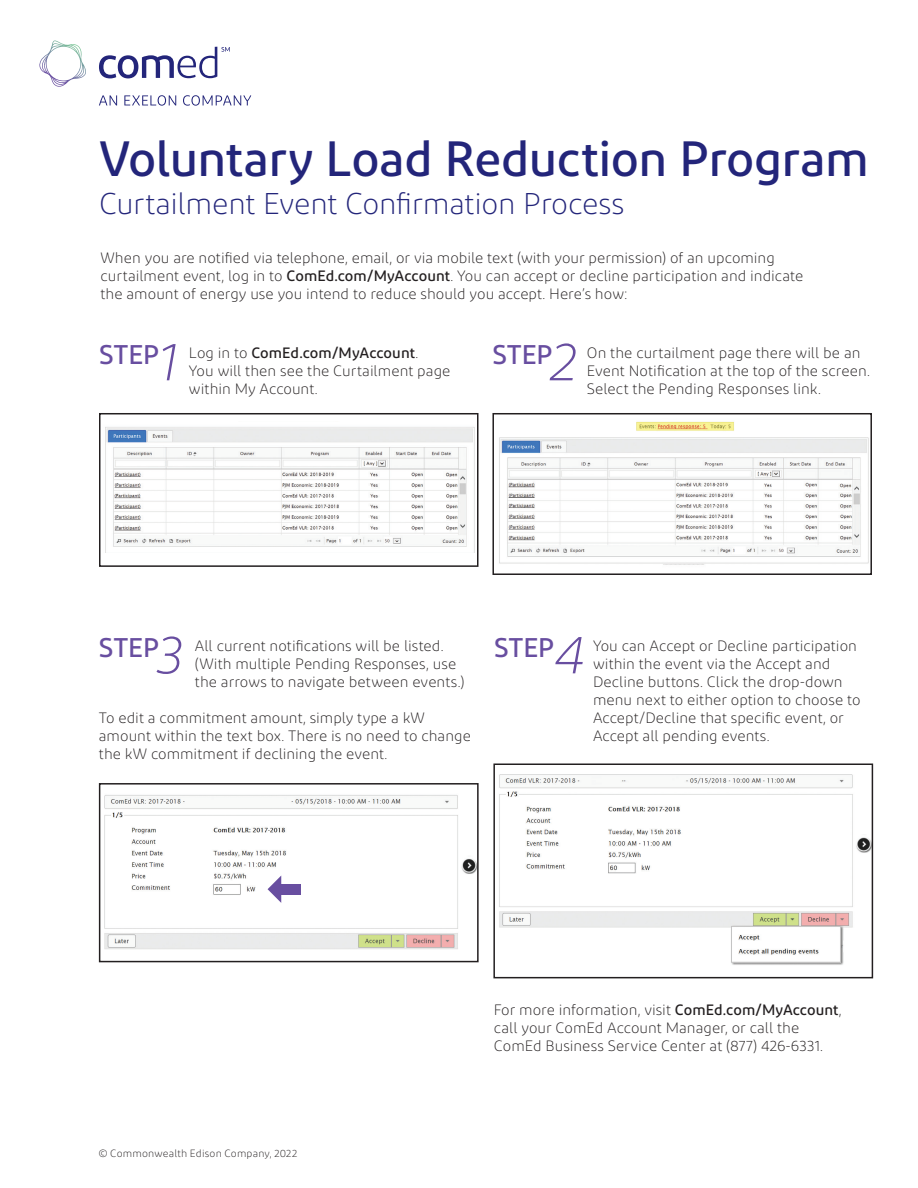
<style>
.page{position:relative;width:918px;height:1188px;background:#fff}
.page>*{position:absolute;margin:0;border:0;box-sizing:border-box;transform-origin:0 0}
.t1{font:500 49.5px "Diodrum";letter-spacing:-.01em;color:#23257a}
.t2{font:300 30px "Diodrum";letter-spacing:-.015em;color:#23257a}
.t3{font:500 27px "Diodrum";letter-spacing:-.005em;color:#684ea0}
.t4{font:300 15px/18px "Diodrum";color:#231f20}
.t5{font:300 10.5px "Diodrum";letter-spacing:.015em;color:#231f20}
.s1{font-weight:500}
.s2{font-weight:300;font-style:italic;font-size:54px}
</style>
<div class="page">
<svg style="left:124px;top:95px;width:127px;height:11px"></svg>
<svg style="left:99px;top:95px;width:18px;height:10px"></svg>
<svg style="left:99px;top:47px;width:131px;height:31px"></svg>
<svg style="left:39px;top:40px;width:47px;height:47px"></svg>
<img style="left:105px;top:427px;width:370px;height:126px">
<div style="left:99px;top:413px;width:379px;height:154px;border:2px solid #231f20"></div>
<img style="left:499px;top:421px;width:370px;height:144px">
<div style="left:492px;top:413px;width:380px;height:162px;border:2px solid #231f20"></div>
<img style="left:104px;top:795px;width:372px;height:154px">
<div style="left:275px;top:884px;width:26px;height:10px;background:#684ea0"></div>
<svg style="left:268px;top:876px;width:13px;height:27px"></svg>
<div style="left:99px;top:783px;width:380px;height:179px;border:2px solid #231f20"></div>
<img style="left:499px;top:771px;width:375px;height:197px">
<div style="left:493px;top:764px;width:380px;height:214px;border:2px solid #231f20"></div>
<h1 class="t1" style="left:99px;top:128px;width:771px">Voluntary Load Reduction Program</h1>
<h2 class="t2" style="left:99px;top:186px;width:527px">Curtailment Event Confrmation Process</h2>
<p class="t4" style="left:100px;top:249px;width:704px">When you are notifed via telephone, email, or via mobile text (with your permission) of an upcoming curtailment event, log in to <span class="s1">ComEd.com/MyAccount</span>. You can accept or decline participation and indicate the amount of energy use you intend to reduce should you accept. Here’s how:</p>
<p class="t3" style="left:99px;top:337px;width:80px">STEP<span class="s2">1</span></p>
<p class="t4" style="left:189px;top:343px;width:263px">Log in to <span class="s1">ComEd.com/MyAccount</span>.<br>You will then see the Curtailment page within My Account.</p>
<p class="t3" style="left:492px;top:337px;width:87px">STEP<span class="s2">2</span></p>
<p class="t4" style="left:587px;top:343px;width:284px">On the curtailment page there will be an<br>Event Notifcation at the top of the screen.<br>Select the Pending Responses link.</p>
<p class="t3" style="left:99px;top:631px;width:87px">STEP<span class="s2">3</span></p>
<p class="t4" style="left:195px;top:636px;width:271px">All current notifcations will be listed. (With multiple Pending Responses, use the arrows to navigate between events.)</p>
<p class="t4" style="left:99px;top:708px;width:373px">To edit a commitment amount, simply type a kW amount within the text box. There is no need to change the kW commitment if declining the event.</p>
<p class="t3" style="left:494px;top:631px;width:94px">STEP<span class="s2">4</span></p>
<p class="t4" style="left:593px;top:636px;width:269px">You can Accept or Decline participation within the event via the Accept and Decline buttons. Click the drop-down menu next to either option to choose to Accept/Decline that specifc event, or Accept all pending events.</p>
<p class="t5" style="left:99px;top:1147px;width:200px">© Commonwealth Edison Company, 2022</p>
<p class="t4" style="left:494px;top:1001px;width:349px">For more information, visit <span class="s1">ComEd.com/MyAccount</span>, call your ComEd Account Manager, or call the<br>ComEd Business Service Center at (877) 426-6331.</p>
</div>
